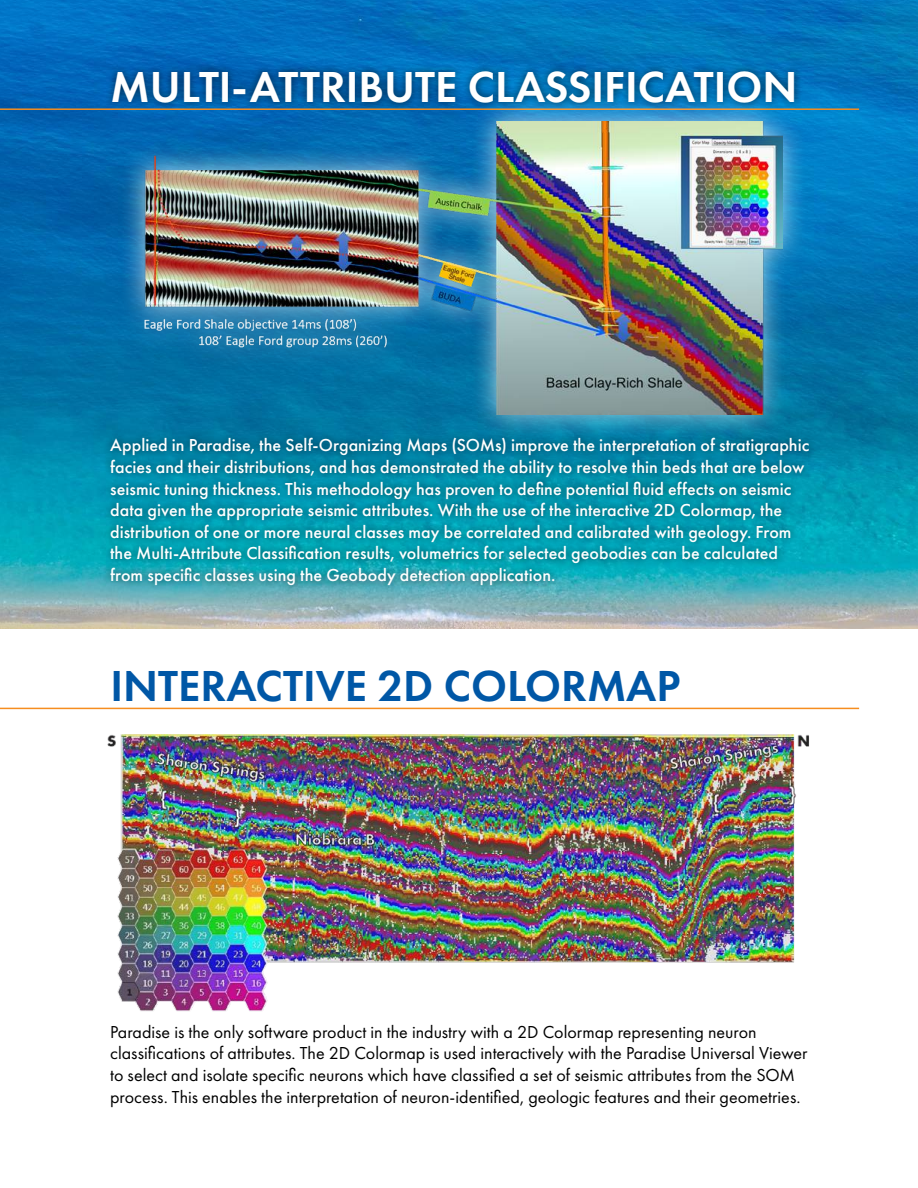
<style>
.page{position:relative;width:918px;height:1188px;background:#fff}
.page>*{position:absolute;margin:0;border:0;box-sizing:border-box;transform-origin:0 0}
.t1{font:600 45px "Futura PT";color:#fff}
.t2{font:600 45px "Futura PT";color:#0057a6}
.t3{font:500 18px/21.6px "Futura PT";color:#fff}
.t4{font:18px/21.6px "Futura PT";color:#000}
</style>
<div class="page">
<img style="left:0;top:0;width:917px;height:628px">
<hr style="left:0;top:108px;width:859px;height:2px;background:#f68d1f">
<div style="left:105px;top:63px;width:697px;height:48px;background:#000;opacity:.6"></div>
<div style="left:103px;top:430px;width:714px;height:163px;background:#000;opacity:.6"></div>
<hr style="left:0;top:708px;width:859px;height:1px;background:#f68d1f">
<div style="left:120px;top:96px;width:688px;height:343px;background:#fff;opacity:.7"></div>
<img style="left:136px;top:122px;width:646px;height:292px">
<img style="left:107px;top:734px;width:702px;height:277px">
<h1 class="t1" style="left:111px;top:59px;width:688px">MULTI-ATTRIBUTE CLASSIFICATION</h1>
<p class="t3" style="left:110px;top:435px;width:701px">Applied in Paradise, the Self-Organizing Maps (SOMs) improve the interpretation of stratigraphic facies and their distributions, and has demonstrated the ability to resolve thin beds that are below seismic tuning thickness. This methodology has proven to define potential fluid effects on seismic data given the appropriate seismic attributes. With the use of the interactive 2D Colormap, the distribution of one or more neural classes may be correlated and calibrated with geology. From the Multi-Attribute Classification results, volumetrics for selected geobodies can be calculated from specific classes using the Geobody detection application.</p>
<h1 class="t2" style="left:111px;top:658px;width:571px">INTERACTIVE 2D COLORMAP</h1>
<p class="t4" style="left:110px;top:1021px;width:699px">Paradise is the only software product in the industry with a 2D Colormap representing neuron classifications of attributes. The 2D Colormap is used interactively with the Paradise Universal Viewer to select and isolate specific neurons which have classified a set of seismic attributes from the SOM process. This enables the interpretation of neuron-identified, geologic features and their geometries.</p>
</div>
